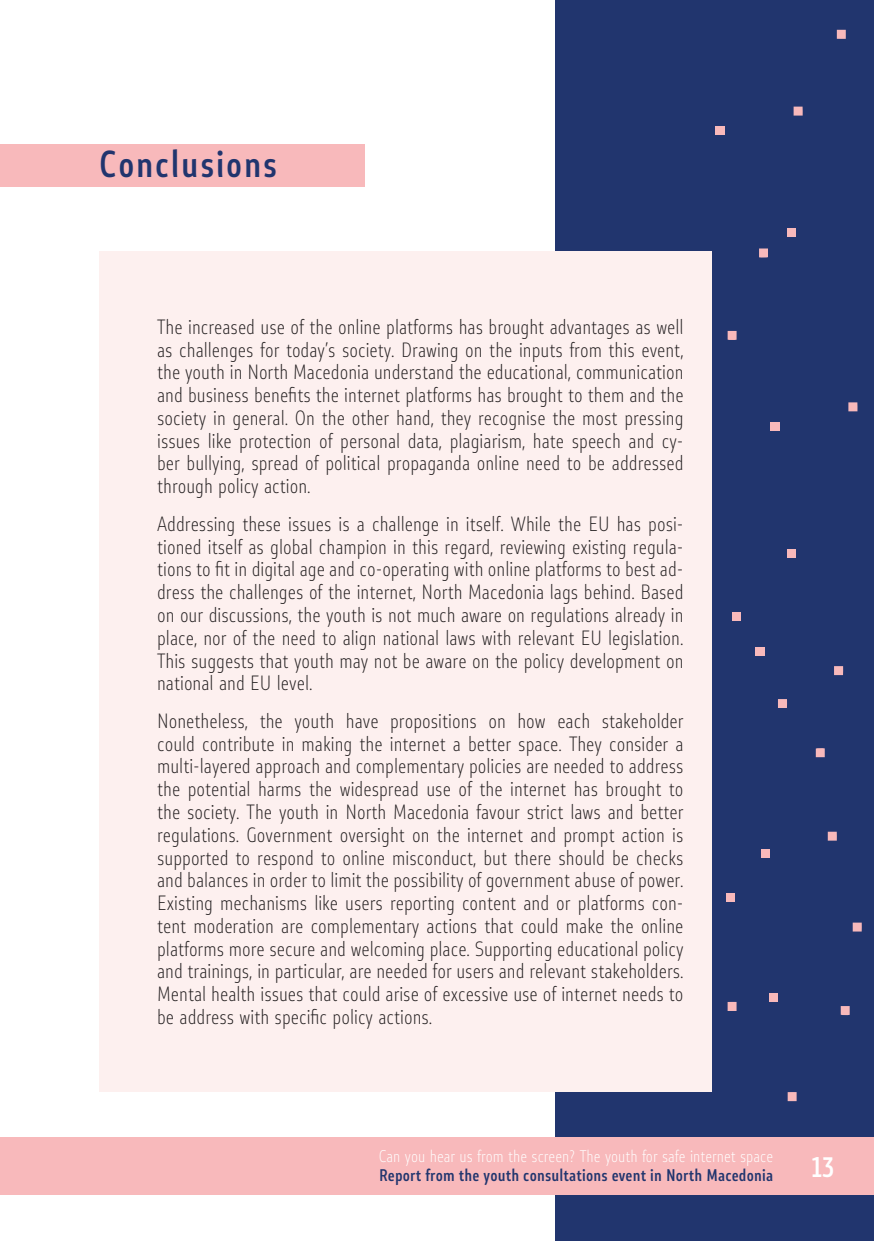
<style>
.page{position:relative;width:874px;height:1241px;background:#fff}
.page>*{position:absolute;margin:0;border:0;box-sizing:border-box;transform-origin:0 0}
.t1{font:500 35px "Stobi Sans Cn";letter-spacing:.05em;color:#21356e}
.t2{font:500 26.25px "Stobi Sans Cn";color:#fff}
.List_Paragraph{font:300 19.25px/22.8px "Stobi Sans Cn";color:#231f20;text-align:justify}
.t3{font:300 15.75px/18.9px "Stobi Sans Cn";color:#fff}
.s1{font-weight:500;color:#21356e}
</style>
<div class="page">
<div style="left:555px;top:0;width:318px;height:1240px;background:#21356e"></div>
<svg style="left:836px;top:30px;width:9px;height:9px"></svg>
<svg style="left:727px;top:331px;width:9px;height:9px"></svg>
<svg style="left:848px;top:402px;width:9px;height:9px"></svg>
<div style="left:769px;top:421px;width:9px;height:9px;background:#f8b9bb"></div>
<svg style="left:827px;top:831px;width:9px;height:9px"></svg>
<svg style="left:815px;top:748px;width:9px;height:9px"></svg>
<div style="left:786px;top:549px;width:9px;height:9px;background:#f8b9bb"></div>
<div style="left:731px;top:611px;width:9px;height:9px;background:#f8b9bb"></div>
<div style="left:787px;top:228px;width:9px;height:9px;background:#f8b9bb"></div>
<svg style="left:759px;top:248px;width:8px;height:10px"></svg>
<svg style="left:793px;top:107px;width:9px;height:9px"></svg>
<div style="left:715px;top:126px;width:9px;height:9px;background:#f8b9bb"></div>
<svg style="left:778px;top:699px;width:8px;height:9px"></svg>
<svg style="left:727px;top:1001px;width:9px;height:9px"></svg>
<svg style="left:787px;top:1092px;width:9px;height:8px"></svg>
<div style="left:725px;top:892px;width:9px;height:9px;background:#f8b9bb"></div>
<svg style="left:852px;top:922px;width:9px;height:9px"></svg>
<svg style="left:840px;top:1006px;width:9px;height:9px"></svg>
<div style="left:760px;top:848px;width:9px;height:9px;background:#f8b9bb"></div>
<div style="left:769px;top:992px;width:9px;height:9px;background:#f8b9bb"></div>
<svg style="left:834px;top:666px;width:8px;height:9px"></svg>
<div style="left:755px;top:646px;width:9px;height:9px;background:#f8b9bb"></div>
<div style="left:99px;top:251px;width:612px;height:840px;background:#fdf0ef"></div>
<div style="left:0;top:144px;width:365px;height:42px;background:#f8b9bb"></div>
<div style="left:1px;top:1136px;width:872px;height:58px;background:#f8b9bb"></div>
<p class="t1" style="left:99px;top:140px;width:179px">Conclusions</p>
<p class="List_Paragraph" style="left:157px;top:315px;width:528px">The increased use of the online platforms has brought advantages as well as challenges for today’s society. Drawing on the inputs from this event, the youth in North Macedonia understand the educational, communication and business benefits the internet platforms has brought to them and the society in general. On the other hand, they recognise the most pressing issues like protection of personal data, plagiarism, hate speech and cy&shy;ber bullying, spread of political propaganda online need to be addressed through policy action.</p>
<p class="List_Paragraph" style="left:157px;top:512px;width:527px">Addressing these issues is a challenge in itself. While the EU has posi&shy;tioned itself as global champion in this regard, reviewing existing regula&shy;tions to fit in digital age and co-operating with online platforms to best ad&shy;dress the challenges of the internet, North Macedonia lags behind. Based on our discussions, the youth is not much aware on regulations already in place, nor of the need to align national laws with relevant EU legislation.<br>This suggests that youth may not be aware on the policy development on national and EU level.</p>
<p class="List_Paragraph" style="left:157px;top:708px;width:528px">Nonetheless, the youth have propositions on how each stakeholder could contribute in making the internet a better space. They consider a multi-layered approach and complementary policies are needed to address the potential harms the widespread use of the internet has brought to the society. The youth in North Macedonia favour strict laws and better regulations. Government oversight on the internet and prompt action is supported to respond to online misconduct, but there should be checks and balances in order to limit the possibility of government abuse of power.<br>Existing mechanisms like users reporting content and or platforms con&shy;tent moderation are complementary actions that could make the online platforms more secure and welcoming place. Supporting educational policy and trainings, in particular, are needed for users and relevant stakeholders.<br>Mental health issues that could arise of excessive use of internet needs to be address with specific policy actions.</p>
<p class="t3" style="left:378px;top:1146px;width:395px">Can you hear us from the screen? The youth for safe internet space<br><span class="s1">Report from the youth consultations event in North Macedonia</span></p>
<p class="t2" style="left:811px;top:1148px;width:24px">13</p>
</div>
